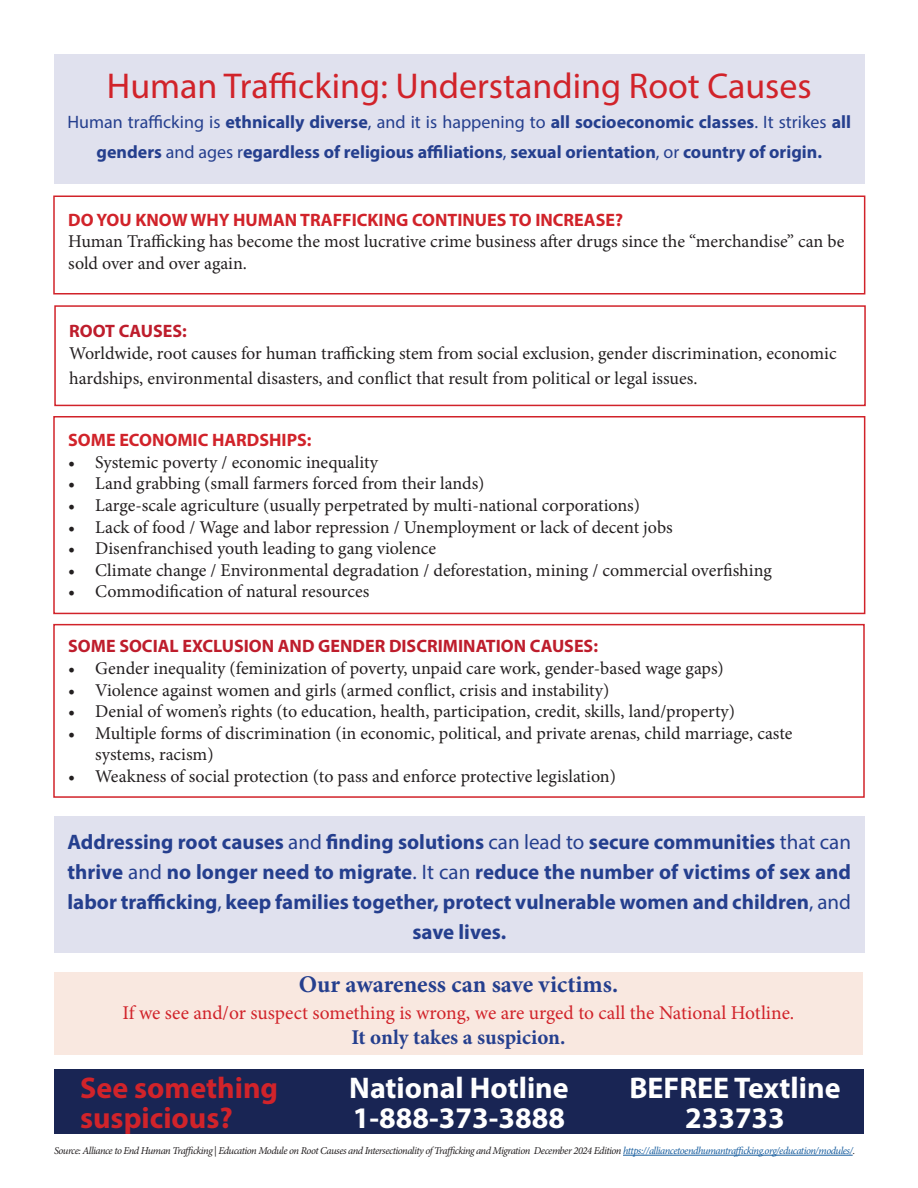
<style>
.page{position:relative;width:918px;height:1188px;background:#fff}
.page>*{position:absolute;margin:0;border:0;box-sizing:border-box;transform-origin:0 0}
.t1{font:36px "Myriad Pro";color:#d1232a}
.t2{font:700 30px/30px "Myriad Pro";color:#fff;text-align:center}
.t3{font:700 30px/30px "Myriad Pro";color:#d1232a}
.t4{font:700 24px "Minion Pro";color:#253f8e}
.t5{font:700 21px/30px "Myriad Pro";color:#253f8e;text-align:center}
.t6{font:700 21px "Minion Pro";color:#253f8e}
.t7{font:19.5px "Minion Pro";letter-spacing:-.005em;color:#d1232a}
.t8{font:18px/21.6px "Minion Pro";color:#231f20}
.t9{font:700 18px/30px "Myriad Pro";color:#253f8e;text-align:center}
.t10{font:700 18px "Myriad Pro";color:#d1232a}
.t11{font:700 18px "Myriad Pro";color:#be1d2c}
.t12{font:italic 10.5px "Minion Pro";letter-spacing:-.05em;color:#231f20}
.s1{font-weight:400}
.s2{color:#175d9e}
</style>
<div class="page">
<div style="left:54px;top:1069px;width:810px;height:65px;background:#192554"></div>
<div style="left:54px;top:972px;width:809px;height:83px;background:#f9e8e0"></div>
<hr style="left:623px;top:1155px;width:230px;height:1px;background:#175d9e">
<div style="left:53px;top:624px;width:812px;height:174px;border:2px solid #d1232a"></div>
<div style="left:53px;top:196px;width:812px;height:99px;border:2px solid #d1232a"></div>
<div style="left:54px;top:816px;width:811px;height:137px;background:#e0e1ee"></div>
<div style="left:54px;top:305px;width:812px;height:101px;border:2px solid #d1232a"></div>
<div style="left:53px;top:416px;width:812px;height:198px;border:2px solid #d1232a"></div>
<div style="left:54px;top:54px;width:811px;height:129px;background:#e0e1ee"></div>
<h1 class="t1" style="left:107px;top:63px;width:706px">Human Trafficking: Understanding Root Causes</h1>
<p class="t9" style="left:68px;top:106px;width:785px"><span class="s1">Human trafficking is</span> ethnically diverse<span class="s1">, and it is happening to</span> all socioeconomic classes<span class="s1">. It strikes</span> all genders <span class="s1">and ages r</span>egardless of religious affiliations<span class="s1">,</span> sexual orientation<span class="s1">, or</span> country of origin.</p>
<p class="t10" style="left:68px;top:208px;width:556px">DO YOU KNOW WHY HUMAN TRAFFICKING CONTINUES TO INCREASE?</p>
<p class="t8" style="left:68px;top:231px;width:778px">Human Trafficking has become the most lucrative crime business after drugs since the “merchandise” can be sold over and over again.</p>
<p class="t11" style="left:69px;top:319px;width:119px">ROOT CAUSES:</p>
<p class="t8" style="left:69px;top:340px;width:769px;line-height:25.2px">Worldwide, root causes for human trafficking stem from social exclusion, gender discrimination, economic hardships, environmental disasters, and conflict that result from political or legal issues.</p>
<p class="t10" style="left:68px;top:428px;width:245px">SOME ECONOMIC HARDSHIPS:</p>
<p class="t8" style="left:68px;top:451px;width:311px">• Systemic poverty / economic inequality</p>
<p class="t8" style="left:68px;top:473px;width:418px">• Land grabbing (small farmers forced from their lands)</p>
<p class="t8" style="left:68px;top:495px;width:573px">• Large-scale agriculture (usually perpetrated by multi-national corporations)</p>
<p class="t8" style="left:68px;top:516px;width:606px">• Lack of food / Wage and labor repression / Unemployment or lack of decent jobs</p>
<p class="t8" style="left:68px;top:538px;width:369px">• Disenfranchised youth leading to gang violence</p>
<p class="t8" style="left:68px;top:559px;width:705px">• Climate change / Environmental degradation / deforestation, mining / commercial overfishing</p>
<p class="t8" style="left:68px;top:581px;width:303px">• Commodification of natural resources</p>
<p class="t11" style="left:68px;top:635px;width:531px">SOME SOCIAL EXCLUSION AND GENDER DISCRIMINATION CAUSES:</p>
<p class="t8" style="left:68px;top:658px;width:657px">• Gender inequality (feminization of poverty, unpaid care work, gender-based wage gaps)</p>
<p class="t8" style="left:68px;top:679px;width:543px">• Violence against women and girls (armed conflict, crisis and instability)</p>
<p class="t8" style="left:68px;top:701px;width:668px">• Denial of women’s rights (to education, health, participation, credit, skills, land/property)</p>
<p class="t8" style="left:95px;top:722px;width:699px;text-indent:-27px">• Multiple forms of discrimination (in economic, political, and private arenas, child marriage, caste systems, racism)</p>
<p class="t8" style="left:68px;top:766px;width:549px">• Weakness of social protection (to pass and enforce protective legislation)</p>
<p class="t5" style="left:68px;top:826px;width:785px">Addressing root causes <span class="s1">and</span> finding solutions <span class="s1">can lead to</span> secure communities <span class="s1">that can </span>thrive <span class="s1">and</span> no longer need to migrate<span class="s1">. It can</span> reduce the number of victims of sex and labor trafficking<span class="s1">,</span> keep families together, protect vulnerable women and children<span class="s1">, and </span>save lives.</p>
<h3 class="t4" style="left:299px;top:968px;width:321px">Our awareness can save victims.</h3>
<p class="t7" style="left:123px;top:1000px;width:673px">If we see and/or suspect something is wrong, we are urged to call the National Hotline.</p>
<p class="t6" style="left:351px;top:1023px;width:216px">It only takes a suspicion.</p>
<h2 class="t3" style="left:80px;top:1072px;width:200px">See something suspicious?</h2>
<h2 class="t2" style="left:630px;top:1072px;width:213px">BEFREE Textline<br>233733</h2>
<h2 class="t2" style="left:349px;top:1072px;width:221px;text-align:left">National Hotline<br>1-888-373-3888</h2>
<p class="t12" style="left:54px;top:1144px;width:803px">Source: Alliance to End Human Trafficking | Education Module on Root Causes and Intersectionality of Trafficking and Migration December 2024 Edition <span class="s2">https://alliancetoendhumantrafficking.org/education/modules/</span>.</p>
</div>
